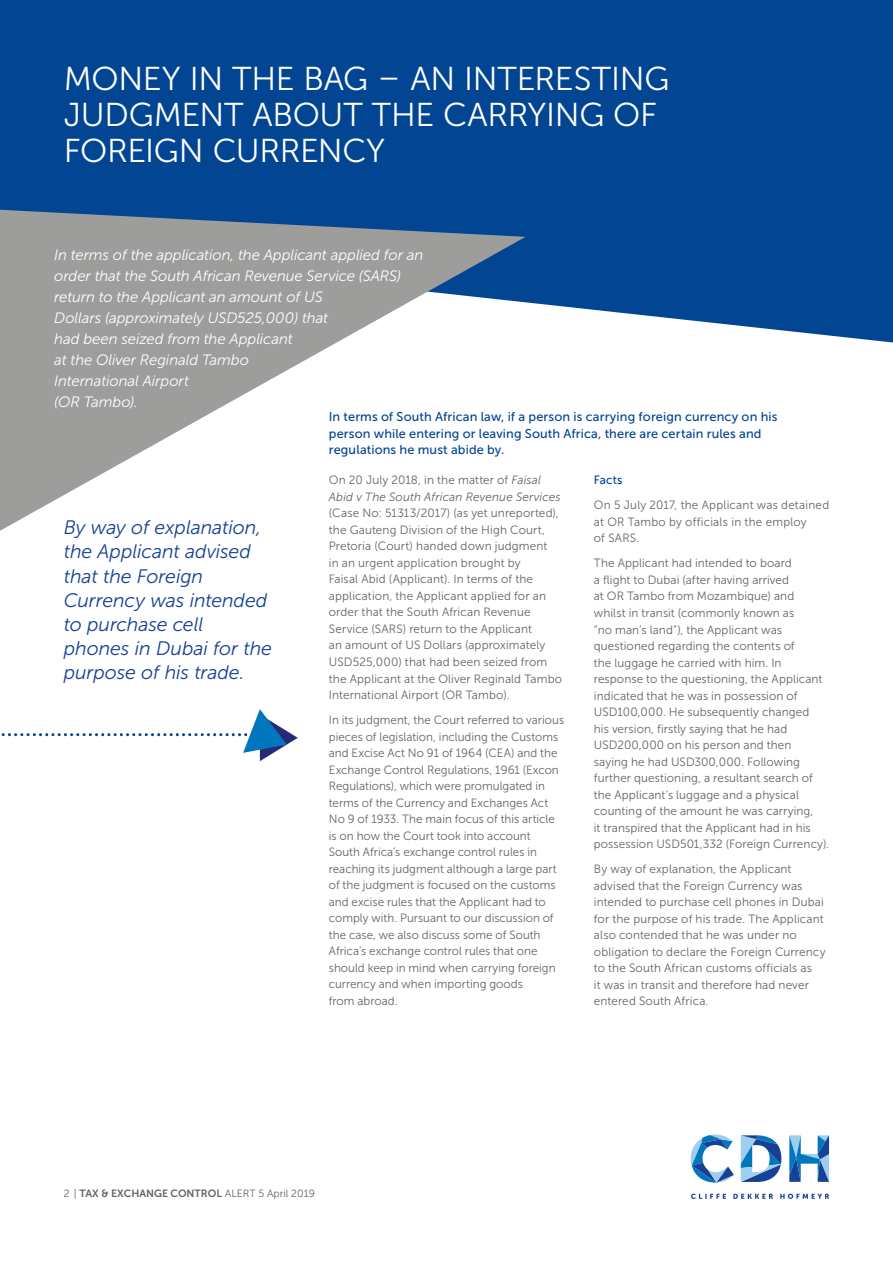
<style>
.page{position:relative;width:893px;height:1263px;background:#fff}
.page>*{position:absolute;margin:0;border:0;box-sizing:border-box;transform-origin:0 0}
.t1{font:33px/36px "Museo Sans 300";letter-spacing:-.01em;color:#fff}
.t2{font:italic 19.5px/24px "Museo Sans 300";letter-spacing:-.005em;color:#164194}
.t3{font:italic 15px/21px "Museo Sans 300";letter-spacing:-.01em;color:#fff}
.t4{font:12.75px/16.5px "Museo Sans 500";letter-spacing:.01em;color:#014593}
.t5{font:12px/16.5px "Museo Sans 300";letter-spacing:.005em;color:#646363}
.t6{font:italic 12px/16.5px "Museo Sans 300";letter-spacing:.01em;color:#646363}
.t7{font:12px "Museo Sans 500";letter-spacing:.015em;color:#014593}
.t8{font:10.5px "Museo Sans 700";color:#646363}
.s1{font-style:normal}
.s2{font-family:"Museo Sans 300"}
</style>
<div class="page">
<svg style="left:691px;top:1194px;width:138px;height:5px"></svg>
<svg style="left:789px;top:1135px;width:40px;height:47px"></svg>
<svg style="left:691px;top:1134px;width:43px;height:48px"></svg>
<svg style="left:741px;top:1135px;width:40px;height:47px"></svg>
<div style="left:0;top:0;width:893px;height:343px;background:#014593"></div>
<svg style="left:0;top:210px;width:526px;height:321px;fill:#9d9d9c"></svg>
<svg style="left:1px;top:709px;width:297px;height:52px"></svg>
<h1 class="t1" style="left:64px;top:60px;width:607px">MONEY IN THE BAG – AN INTERESTING<br>JUDGMENT ABOUT THE CARRYING OF<br>FOREIGN CURRENCY</h1>
<p class="t3" style="left:54px;top:245px;width:371px">In terms of the application, the Applicant applied for an order that the South African Revenue Service (SARS) return to the Applicant an amount of US<br>Dollars (approximately USD525,000) that<br>had been seized from the Applicant<br>at the Oliver Reginald Tambo<br>International Airport<br>(OR Tambo).</p>
<h2 class="t2" style="left:64px;top:516px;width:210px">By way of explanation, the Applicant advised that the Foreign<br>Currency was intended to purchase cell phones in Dubai for the purpose of his trade.</h2>
<p class="t4" style="left:329px;top:409px;width:450px">In terms of South African law, if a person is carrying foreign currency on his person while entering or leaving South Africa, there are certain rules and regulations he must abide by.</p>
<p class="t6" style="left:329px;top:472px;width:233px"><span class="s1">On 20 July 2018, in the matter of</span> Faisal<br>Abid v The South African Revenue Services</p>
<p class="t5" style="left:329px;top:505px;width:235px">(Case No: 51313/2017) (as yet unreported), the Gauteng Division of the High Court, Pretoria (Court) handed down judgment<br>in an urgent application brought by<br>Faisal Abid (Applicant). In terms of the application, the Applicant applied for an order that the South African Revenue Service (SARS) return to the Applicant<br>an amount of US Dollars (approximately USD525,000) that had been seized from the Applicant at the Oliver Reginald Tambo International Airport (OR Tambo).</p>
<p class="t5" style="left:329px;top:712px;width:237px">In its judgment, the Court referred to various pieces of legislation, including the Customs and Excise Act No 91 of 1964 (CEA) and the Exchange Control Regulations, 1961 (Excon Regulations), which were promulgated in terms of the Currency and Exchanges Act No 9 of 1933. The main focus of this article is on how the Court took into account South Africa’s exchange control rules in reaching its judgment although a large part of the judgment is focused on the customs and excise rules that the Applicant had to comply with. Pursuant to our discussion of the case, we also discuss some of South Africa’s exchange control rules that one should keep in mind when carrying foreign currency and when importing goods<br>from abroad.</p>
<p class="t7" style="left:594px;top:474px;width:30px">Facts</p>
<p class="t5" style="left:594px;top:497px;width:237px">On 5 July 2017, the Applicant was detained at OR Tambo by officials in the employ<br>of SARS.</p>
<p class="t5" style="left:594px;top:555px;width:237px">The Applicant had intended to board<br>a flight to Dubai (after having arrived<br>at OR Tambo from Mozambique) and<br>whilst in transit (commonly known as<br>“no man’s land”), the Applicant was questioned regarding the contents of<br>the luggage he carried with him. In response to the questioning, the Applicant indicated that he was in possession of USD100,000. He subsequently changed<br>his version, firstly saying that he had USD200,000 on his person and then<br>saying he had USD300,000. Following further questioning, a resultant search of the Applicant’s luggage and a physical counting of the amount he was carrying,<br>it transpired that the Applicant had in his possession USD501,332 (Foreign Currency).</p>
<p class="t5" style="left:594px;top:861px;width:233px">By way of explanation, the Applicant advised that the Foreign Currency was intended to purchase cell phones in Dubai for the purpose of his trade. The Applicant also contended that he was under no obligation to declare the Foreign Currency to the South African customs officials as<br>it was in transit and therefore had never entered South Africa.</p>
<p class="t8" style="left:64px;top:1187px;width:253px"><span class="s2">2 |</span> TAX &amp; EXCHANGE CONTROL <span class="s2">ALERT 5 April 2019</span></p>
</div>
